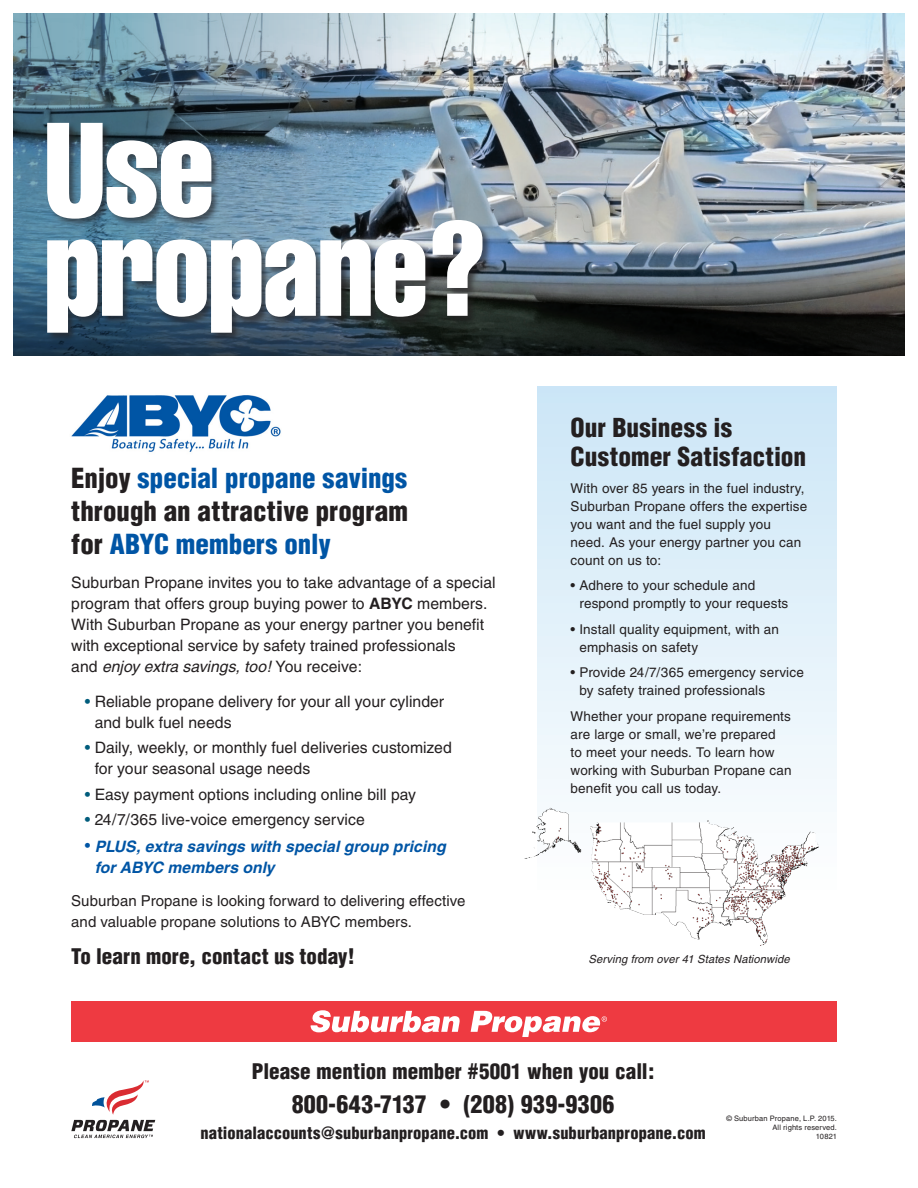
<style>
.page{position:relative;width:918px;height:1188px;background:#fff}
.page>*{position:absolute;margin:0;border:0;box-sizing:border-box;transform-origin:0 0}
.t1{font:extra-condensed 132px/99px "Helvetica";letter-spacing:-.015em;color:#fff}
.t2{font:900 condensed 27px/33px "Helvetica";letter-spacing:.005em;color:#0055a5;text-align:justify}
.t3{font:900 condensed 25.5px/28.5px "Helvetica";letter-spacing:.005em;color:#231f20}
.t4{font:900 condensed 24px "Helvetica";letter-spacing:.01em;color:#231f20}
.t5{font:900 condensed 21px "Helvetica";letter-spacing:.005em;color:#231f20}
.t6{font:900 condensed 16.5px "Helvetica";letter-spacing:.01em;color:#231f20}
.t7{font:15.75px/21px "Helvetica";color:#231f20}
.t8{font:italic 700 15.75px/21px "Helvetica";letter-spacing:.005em;color:#0055a5}
.t9{font:15px "Helvetica";letter-spacing:.005em;color:#231f20}
.t10{font:13.5px/18px "Helvetica";letter-spacing:.01em;color:#231f20}
.t11{font:italic 11.25px "Helvetica";letter-spacing:.01em;color:#231f20}
.t12{font:7.5px/9px "Helvetica";letter-spacing:.02em;color:#231f20;text-align:right}
.s1{color:#231f20}
.s2{font-weight:700}
.s3{font-style:italic}
.s4{color:#005c7c}
.s5{font-weight:400;font-style:normal}
</style>
<div class="page">
<img style="left:515px;top:14px;width:389px;height:239px">
<img style="left:14px;top:14px;width:501px;height:239px">
<svg style="left:14px;top:253px;width:890px;height:102px;background:#354048"></svg>
<div style="left:538px;top:386px;width:299px;height:535px;background:linear-gradient(to bottom,#cee9fa,#f9f7f6)"></div>
<div style="left:47px;top:122px;width:445px;height:220px;background:#231f20;opacity:.6"></div>
<div style="left:71px;top:1001px;width:766px;height:41px;background:#ee3a41"></div>
<svg style="left:310px;top:1010px;width:150px;height:22px"></svg>
<svg style="left:471px;top:1011px;width:136px;height:26px"></svg>
<svg style="left:71px;top:1080px;width:84px;height:58px"></svg>
<img style="left:590px;top:820px;width:117px;height:74px">
<img style="left:536px;top:808px;width:14px;height:34px">
<img style="left:71px;top:395px;width:210px;height:57px">
<p class="t1" style="left:44px;top:118px;width:445px">Use propane?</p>
<p class="t2" style="left:71px;top:461px;width:338px"><span class="s1">Enjoy</span> special propane savings <span class="s1">through an attractive program for</span> ABYC members only</p>
<p class="t7" style="left:71px;top:572px;width:426px">Suburban Propane invites you to take advantage of a special program that offers group buying power to <span class="s2">ABYC</span> members.<br>With Suburban Propane as your energy partner you benefit with exceptional service by safety trained professionals<br>and <span class="s3">enjoy extra savings, too!</span> You receive:</p>
<p class="t7" style="left:95px;top:691px;width:351px;text-indent:-10px"><span class="s4">•</span> Reliable propane delivery for your all your cylinder and bulk fuel needs</p>
<p class="t7" style="left:95px;top:737px;width:359px;text-indent:-10px"><span class="s4">•</span> Daily, weekly, or monthly fuel deliveries customized for your seasonal usage needs</p>
<p class="t7" style="left:85px;top:784px;width:333px"><span class="s4">•</span> Easy payment options including online bill pay</p>
<p class="t7" style="left:85px;top:809px;width:282px"><span class="s4">•</span> 24/7/365 live-voice emergency service</p>
<p class="t8" style="left:95px;top:835px;width:352px;text-indent:-10px"><span class="s5">•</span> PLUS, extra savings with special group pricing for ABYC members only</p>
<p class="t9" style="left:71px;top:892px;width:396px">Suburban Propane is looking forward to delivering effective</p>
<p class="t9" style="left:71px;top:913px;width:342px">and valuable propane solutions to ABYC members.</p>
<p class="t5" style="left:71px;top:943px;width:285px">To learn more, contact us today!</p>
<p class="t3" style="left:571px;top:414px;width:237px">Our Business is<br>Customer Satisfaction</p>
<p class="t10" style="left:571px;top:479px;width:238px">With over 85 years in the fuel industry,<br>Suburban Propane offers the expertise you want and the fuel supply you need. As your energy partner you can count on us to:</p>
<p class="t10" style="left:580px;top:577px;width:210px;text-indent:-9px">• Adhere to your schedule and respond promptly to your requests</p>
<p class="t10" style="left:580px;top:620px;width:201px;text-indent:-9px">• Install quality equipment, with an emphasis on safety</p>
<p class="t10" style="left:580px;top:664px;width:226px;text-indent:-9px">• Provide 24/7/365 emergency service by safety trained professionals</p>
<p class="t10" style="left:571px;top:707px;width:222px">Whether your propane requirements are large or small, we’re prepared<br>to meet your needs. To learn how working with Suburban Propane can benefit you call us today.</p>
<p class="t11" style="left:589px;top:952px;width:203px">Serving from over 41 States Nationwide</p>
<p class="t5" style="left:252px;top:1058px;width:404px">Please mention member #5001 when you call:</p>
<p class="t4" style="left:292px;top:1089px;width:324px">800-643-7137 • (208) 939-9306</p>
<p class="t6" style="left:200px;top:1122px;width:507px">nationalaccounts@suburbanpropane.com • www.suburbanpropane.com</p>
<p class="t12" style="left:726px;top:1113px;width:112px">© Suburban Propane, L.P. 2015.<br>All rights reserved.<br>10821</p>
</div>
